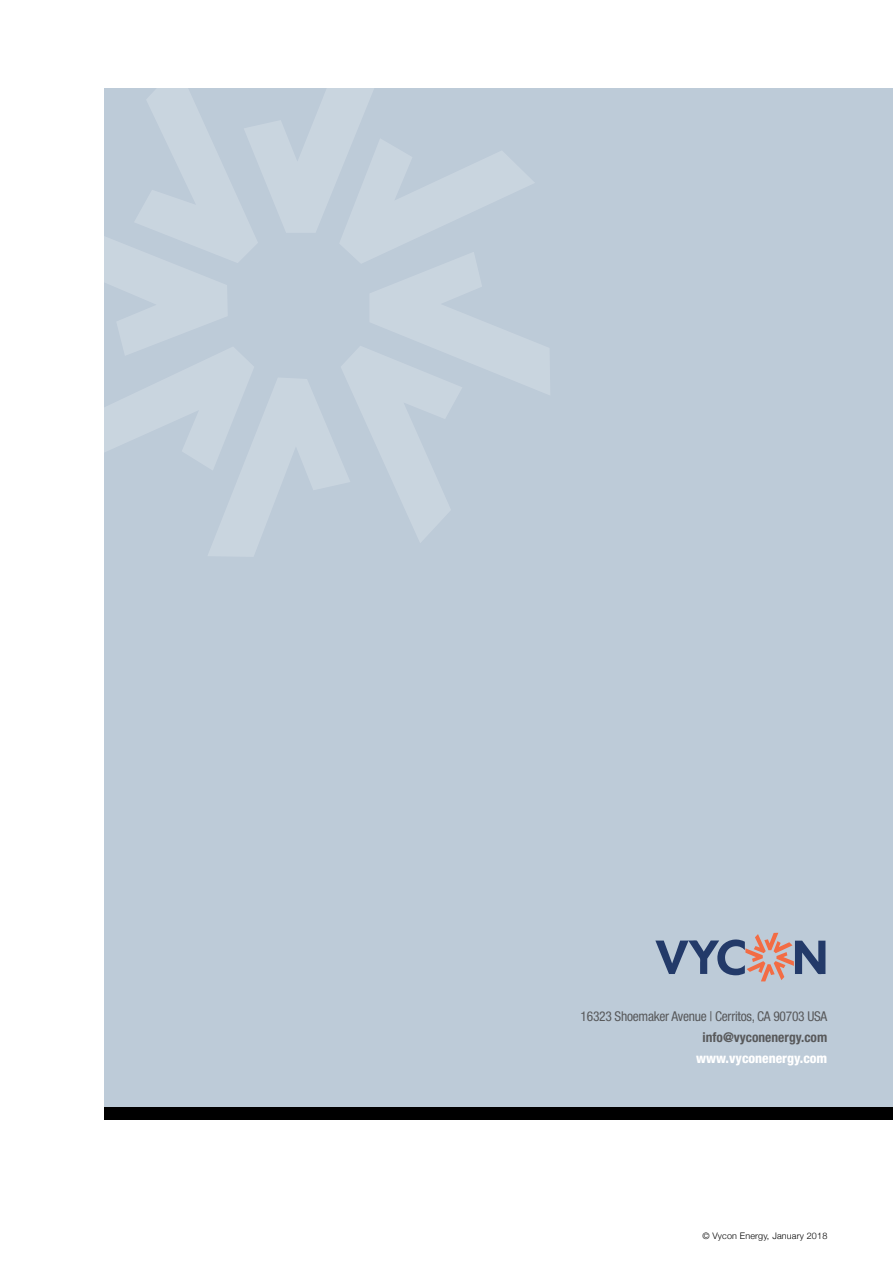
<style>
.page{position:relative;width:893px;height:1263px;background:#fff}
.page>*{position:absolute;margin:0;border:0;box-sizing:border-box;transform-origin:0 0}
.t1{font:condensed 13.5px "Helvetica Neue";letter-spacing:-.02em;color:#58595b}
.t2{font:700 condensed 13.5px "Helvetica Neue";color:#58595b}
.t3{font:800 condensed 13.5px "Helvetica Neue";color:#fff}
.t4{font:300 9px "Helvetica Neue";letter-spacing:.02em;color:#000}
</style>
<div class="page">
<div style="left:101px;top:85px;width:792px;height:1034px;background:#bdcbd8"></div>
<div style="left:101px;top:1107px;width:792px;height:12px;background:#000"></div>
<svg style="left:655px;top:933px;width:170px;height:48px"></svg>
<svg style="left:104px;top:87px;width:446px;height:470px"></svg>
<div style="left:2px;top:0;width:102px;height:1159px;background:#fff"></div>
<div style="left:31px;top:0;width:862px;height:87px;background:#fff"></div>
<p class="t1" style="left:581px;top:1008px;width:248px">16323 Shoemaker Avenue | Cerritos, CA 90703 USA</p>
<p class="t2" style="left:702px;top:1029px;width:126px">info@vyconenergy.com</p>
<p class="t3" style="left:696px;top:1050px;width:133px">www.vyconenergy.com</p>
<p class="t4" style="left:702px;top:1228px;width:126px">© Vycon Energy, January 2018</p>
</div>
